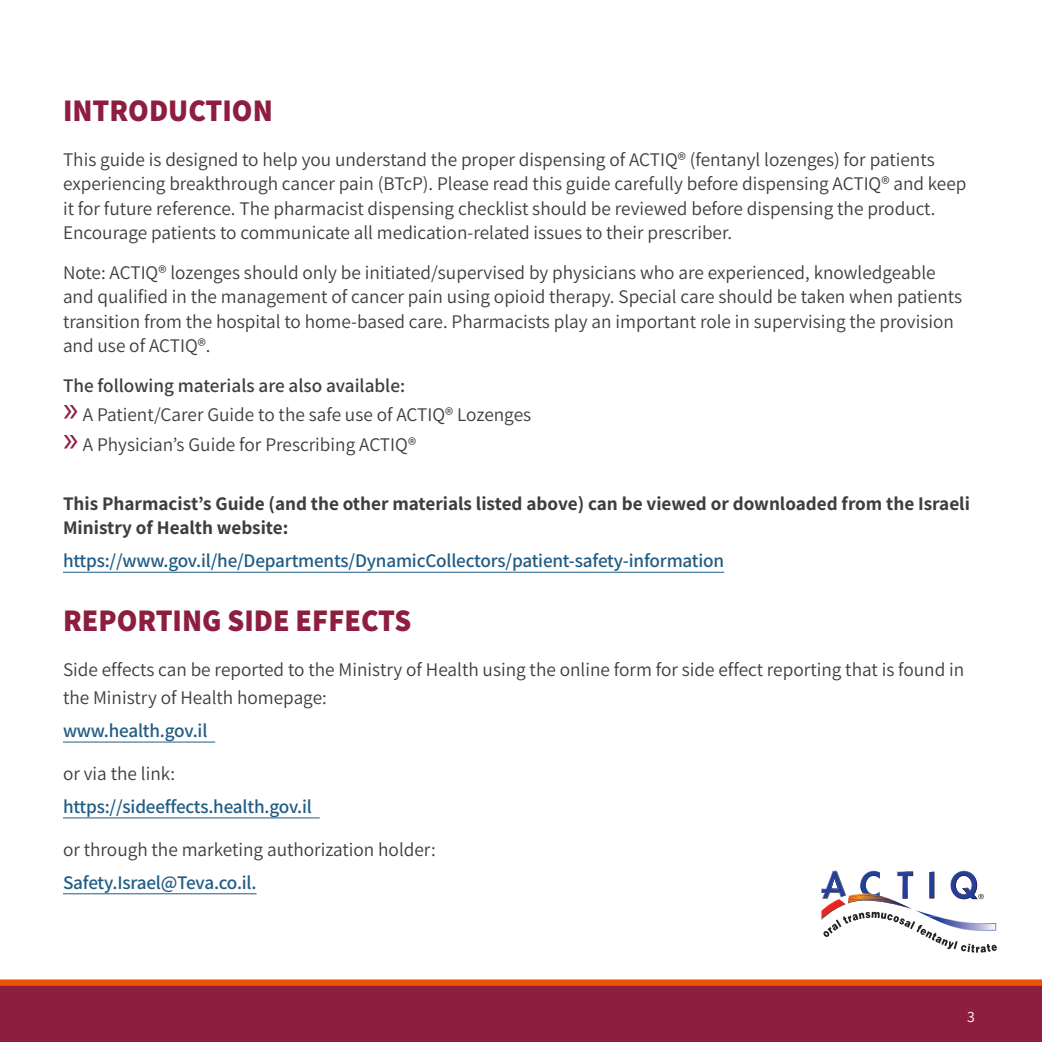
<style>
.page{position:relative;width:1042px;height:1042px;background:#fff}
.page>*{position:absolute;margin:0;border:0;box-sizing:border-box;transform-origin:0 0}
.t1{font:800 31.5px "Assistant";color:#8d1e40;scale:.95 1}
.t2{font:19.25px/24.5px "Assistant";color:#3e3e3f}
.t3{font:600 19.25px "Assistant";letter-spacing:-.01em;color:#205c86}
.t4{font:700 19.25px/24.5px "Assistant";color:#3e3e3f}
.t5{font:600 19.25px "Assistant";color:#3e3e3f}
.t6{font:15.75px "Assistant";color:#fff}
.s1{font-family:"Myriad Pro";font-size:36.75px;color:#8d1e40}
</style>
<div class="page">
<svg style="left:0;top:979px;width:1042px;height:63px;background:#97243a"></svg>
<hr style="left:63px;top:572px;width:661px;height:1px;background:#205c86">
<hr style="left:63px;top:741px;width:152px;height:1px;background:#205c86">
<hr style="left:63px;top:817px;width:257px;height:1px;background:#205c86">
<hr style="left:63px;top:893px;width:194px;height:1px;background:#205c86">
<svg style="left:821px;top:871px;width:176px;height:81px"></svg>
<img style="left:928px;top:916px;width:67px;height:14px">
<img style="left:916px;top:910px;width:20px;height:6px">
<p class="t1" style="left:63px;top:89px;width:222px">INTRODUCTION</p>
<p class="t2" style="left:63px;top:146px;width:905px">This guide is designed to help you understand the proper dispensing of ACTIQ® (fentanyl lozenges) for patients experiencing breakthrough cancer pain (BTcP). Please read this guide carefully before dispensing ACTIQ® and keep it for future reference. The pharmacist dispensing checklist should be reviewed before dispensing the product.<br>Encourage patients to communicate all medication-related issues to their prescriber.</p>
<p class="t2" style="left:63px;top:259px;width:900px">Note: ACTIQ® lozenges should only be initiated/supervised by physicians who are experienced, knowledgeable and qualified in the management of cancer pain using opioid therapy. Special care should be taken when patients transition from the hospital to home-based care. Pharmacists play an important role in supervising the provision and use of ACTIQ®.</p>
<p class="t5" style="left:63px;top:372px;width:344px">The following materials are also available:</p>
<p class="t2" style="left:63px;top:401px;width:470px"><span class="s1">»</span> A Patient/Carer Guide to the safe use of ACTIQ® Lozenges</p>
<p class="t2" style="left:63px;top:431px;width:354px"><span class="s1">»</span> A Physician’s Guide for Prescribing ACTIQ®</p>
<p class="t4" style="left:63px;top:490px;width:908px">This Pharmacist’s Guide (and the other materials listed above) can be viewed or downloaded from the Israeli<br>Ministry of Health website:</p>
<p class="t3" style="left:63px;top:547px;width:663px">https://www.gov.il/he/Departments/DynamicCollectors/patient-safety-information</p>
<p class="t1" style="left:63px;top:599px;width:368px">REPORTING SIDE EFFECTS</p>
<p class="t2" style="left:63px;top:654px;width:903px;line-height:28px">Side effects can be reported to the Ministry of Health using the online form for side effect reporting that is found in the Ministry of Health homepage:</p>
<p class="t3" style="left:63px;top:717px;width:146px">www.health.gov.il</p>
<p class="t2" style="left:63px;top:760px;width:114px">or via the link:</p>
<p class="t3" style="left:63px;top:793px;width:250px">https://sideeffects.health.gov.il</p>
<p class="t2" style="left:63px;top:836px;width:374px">or through the marketing authorization holder:</p>
<p class="t3" style="left:63px;top:869px;width:195px">Safety.Israel@Teva.co.il.</p>
<p class="t6" style="left:967px;top:1005px;width:9px">3</p>
</div>
